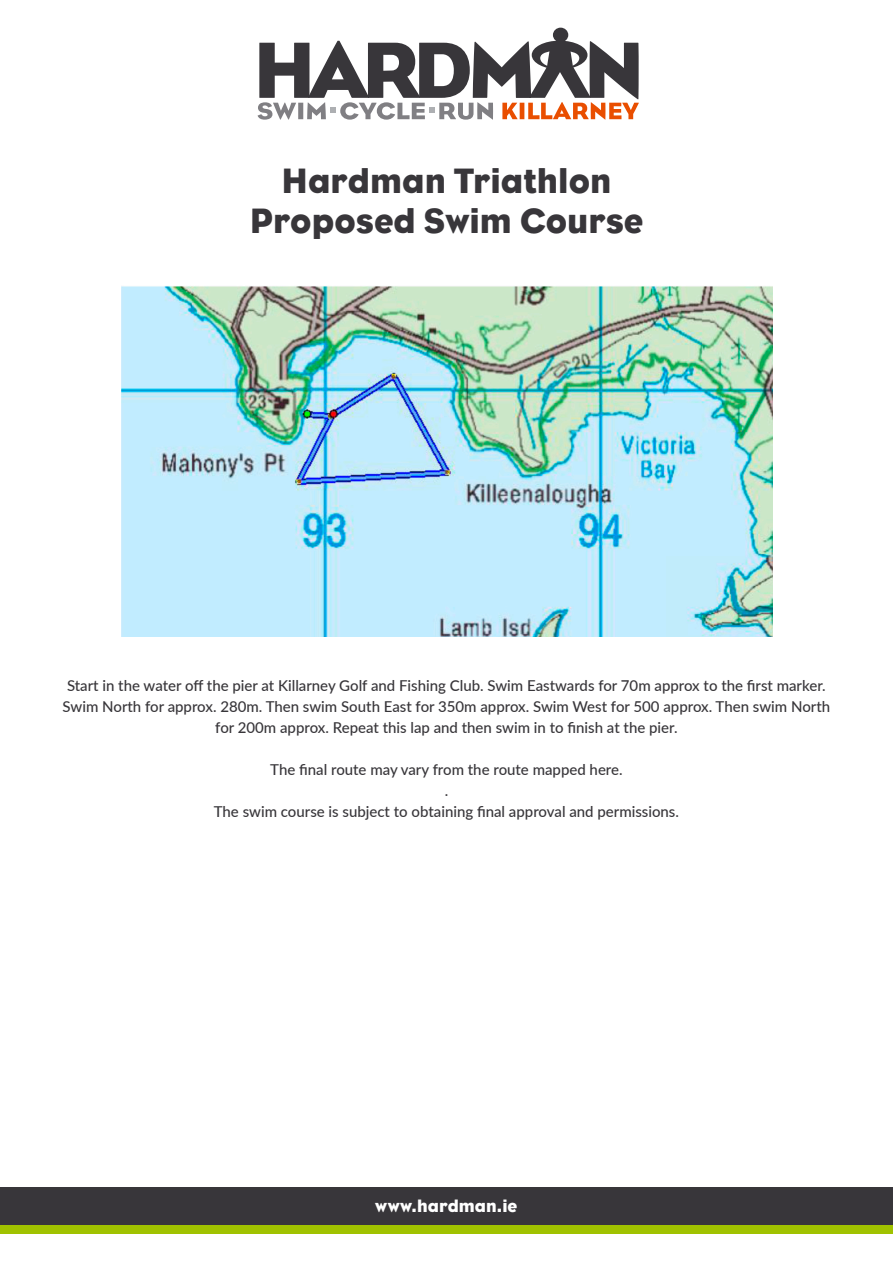
<style>
.page{position:relative;width:893px;height:1263px;background:#fff}
.page>*{position:absolute;margin:0;border:0;box-sizing:border-box;transform-origin:0 0}
.t1{font:36px "Eagle";color:#38363a}
.t2{font:18px "Eagle";color:#fff}
.t3{font:500 15px/21px "Lato";color:#38363a;text-align:center}
</style>
<div class="page">
<div style="left:1px;top:1196px;width:892px;height:37px;background:#a0c200"></div>
<div style="left:553px;top:28px;width:15px;height:14px;background:#38363a;border-radius:50%"></div>
<svg style="left:258px;top:41px;width:381px;height:79px"></svg>
<div style="left:1px;top:1188px;width:892px;height:37px;background:#38363a"></div>
<img style="left:121px;top:286px;width:652px;height:351px">
<p class="t1" style="left:281px;top:158px;width:331px">Hardman Triathlon</p>
<p class="t1" style="left:250px;top:199px;width:395px">Proposed Swim Course</p>
<p class="t3" style="left:63px;top:675px;width:769px">Start in the water off the pier at Killarney Golf and Fishing Club. Swim Eastwards for 70m approx to the first marker.<br>Swim North for approx. 280m. Then swim South East for 350m approx. Swim West for 500 approx. Then swim North for 200m approx. Repeat this lap and then swim in to finish at the pier.</p>
<p class="t3" style="left:270px;top:759px;width:354px">The final route may vary from the route mapped here.</p>
<p class="t3" style="left:445px;top:780px;width:5px">.</p>
<p class="t3" style="left:214px;top:801px;width:467px">The swim course is subject to obtaining final approval and permissions.</p>
<p class="t2" style="left:375px;top:1195px;width:143px">www.hardman.ie</p>
</div>
